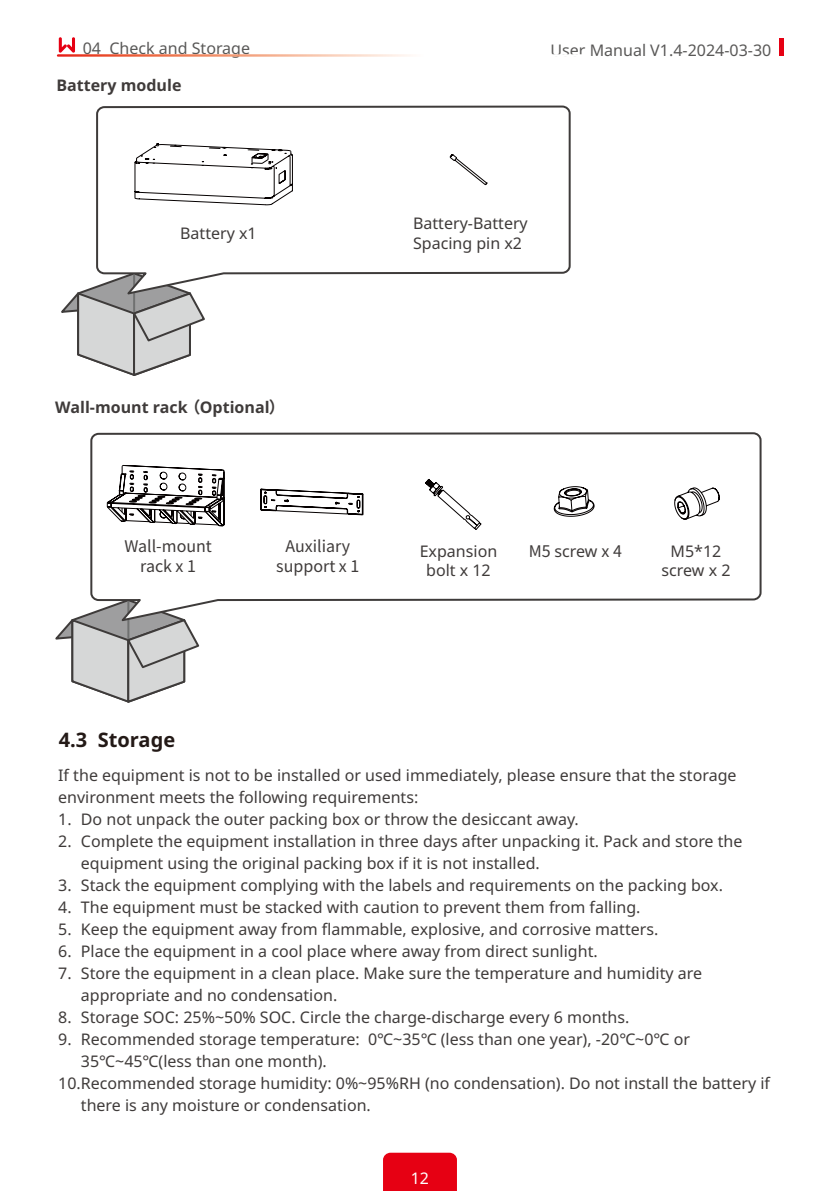
<style>
.page{position:relative;width:840px;height:1191px;background:#fff}
.page>*{position:absolute;margin:0;border:0;box-sizing:border-box;transform-origin:0 0}
.t1{font:700 20px "Noto Sans";color:#231916}
.t2{font:16px/22px "Noto Sans";color:#3f3b3a}
.t3{font:16px "Noto Sans";color:#595857}
.t4{font:700 16px "Noto Sans";color:#3f3b3a}
.t5{font:16px/19.2px "Source Han Sans CN";color:#3f3b3a;text-align:center}
.t6{font:16px "Noto Sans";color:#fff}
.s1{font-family:"Source Han Sans CN"}
</style>
<div class="page">
<svg style="left:779px;top:38px;width:3px;height:18px"></svg>
<svg style="left:59px;top:37px;width:16px;height:16px"></svg>
<div style="left:383px;top:1152px;width:73px;height:39px;background:#e60013"></div>
<svg style="left:61px;top:286px;width:144px;height:90px"></svg>
<svg style="left:95px;top:105px;width:476px;height:192px"></svg>
<svg style="left:133px;top:142px;width:355px;height:64px"></svg>
<svg style="left:55px;top:613px;width:145px;height:90px"></svg>
<svg style="left:89px;top:432px;width:673px;height:191px"></svg>
<svg style="left:673px;top:485px;width:46px;height:35px"></svg>
<svg style="left:106px;top:464px;width:488px;height:67px"></svg>
<p class="t3" style="left:83px;top:37px;width:169px">04 Check and Storage</p>
<p class="t3" style="left:550px;top:39px;width:222px">User Manual V1.4-2024-03-30</p>
<p class="t4" style="left:56px;top:74px;width:126px">Battery module</p>
<p class="t2" style="left:180px;top:222px;width:78px">Battery x1</p>
<p class="t2" style="left:413px;top:214px;width:116px;line-height:19.2px">Battery-Battery<br>Spacing pin x2</p>
<p class="t4" style="left:55px;top:395px;width:231px">Wall-mount rack <span class="s1">（</span>Optional<span class="s1">）</span></p>
<p class="t5" style="left:124px;top:537px;width:89px">Wall-mount rack x 1</p>
<p class="t5" style="left:276px;top:537px;width:84px">Auxiliary support x 1</p>
<p class="t2" style="left:419px;top:540px;width:79px">Expansion</p>
<p class="t2" style="left:528px;top:540px;width:94px"><span class="s1">M5</span> screw <span class="s1">x 4</span></p>
<p class="t2" style="left:426px;top:559px;width:66px">bolt x 12</p>
<p class="t2" style="left:661px;top:542px;width:70px;line-height:19.2px;text-align:center">M5*12 screw x 2</p>
<p class="t1" style="left:59px;top:726px;width:118px">4.3 Storage</p>
<p class="t2" style="left:58px;top:764px;width:679px">If the equipment is not to be installed or used immediately, please ensure that the storage environment meets the following requirements:</p>
<p class="t2" style="left:58px;top:808px;width:522px">1. Do not unpack the outer packing box or throw the desiccant away.</p>
<p class="t2" style="left:81px;top:830px;width:662px;text-indent:-23px">2. Complete the equipment installation in three days after unpacking it. Pack and store the equipment using the original packing box if it is not installed.</p>
<p class="t2" style="left:58px;top:874px;width:666px">3. Stack the equipment complying with the labels and requirements on the packing box.</p>
<p class="t2" style="left:58px;top:896px;width:583px">4. The equipment must be stacked with caution to prevent them from falling.</p>
<p class="t2" style="left:58px;top:918px;width:601px">5. Keep the equipment away from flammable, explosive, and corrosive matters.</p>
<p class="t2" style="left:58px;top:940px;width:540px">6. Place the equipment in a cool place where away from direct sunlight.</p>
<p class="t2" style="left:81px;top:962px;width:622px;text-indent:-23px">7. Store the equipment in a clean place. Make sure the temperature and humidity are appropriate and no condensation.</p>
<p class="t2" style="left:58px;top:1006px;width:572px">8. Storage SOC: 25%~50% SOC. Circle the charge-discharge every 6 months.</p>
<p class="t2" style="left:58px;top:1028px;width:633px">9. Recommended storage temperature: 0℃~35℃ (less than one year), -20℃~0℃ or</p>
<p class="t2" style="left:81px;top:1050px;width:247px">35℃~45℃(less than one month).</p>
<p class="t2" style="left:58px;top:1072px;width:713px">10.Recommended storage humidity: 0%~95%RH (no condensation). Do not install the battery if</p>
<p class="t2" style="left:81px;top:1094px;width:291px">there is any moisture or condensation.</p>
<p class="t6" style="left:410px;top:1166px;width:20px">12</p>
</div>
